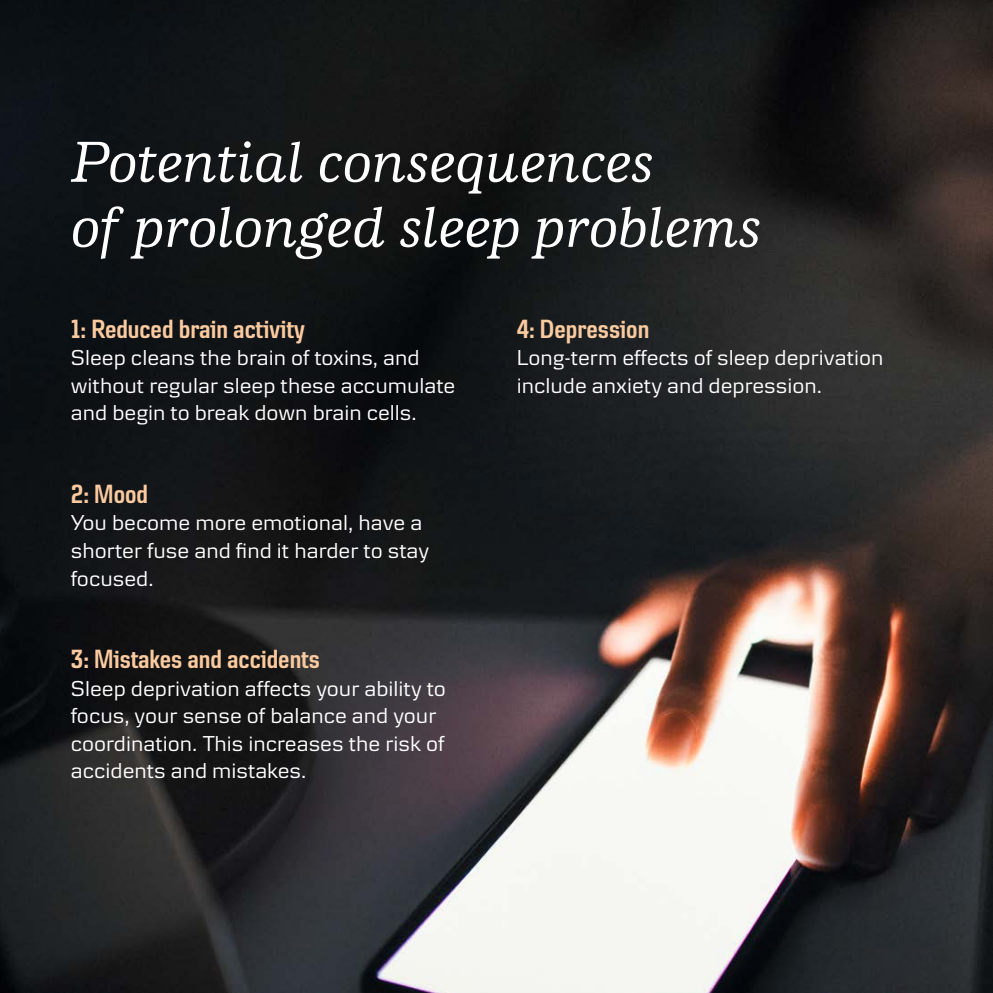
<style>
.page{position:relative;width:993px;height:993px;background:#fff}
.page>*{position:absolute;margin:0;border:0;box-sizing:border-box;transform-origin:0 0}
.t1{font:italic 500 60px/65px "Danske Human";color:#fff}
.t2{font:600 condensed 27.5px "Danske";color:#fbca9f}
.t3{font:22.5px/27.5px "Danske Textv 2";color:#fff}
</style>
<div class="page">
<img style="left:0;top:0;width:992px;height:992px">
<h1 class="t1" style="left:71px;top:130px;width:691px">Potential consequences<br>of prolonged sleep problems</h1>
<p class="t2" style="left:71px;top:313px;width:235px">1: Reduced brain activity</p>
<p class="t3" style="left:71px;top:343px;width:386px">Sleep cleans the brain of toxins, and without regular sleep these accumulate and begin to break down brain cells.</p>
<p class="t2" style="left:71px;top:478px;width:79px">2: Mood</p>
<p class="t3" style="left:71px;top:508px;width:359px">You become more emotional, have a shorter fuse and find it harder to stay focused.</p>
<p class="t2" style="left:71px;top:643px;width:250px">3: Mistakes and accidents</p>
<p class="t3" style="left:71px;top:673px;width:376px">Sleep deprivation affects your ability to focus, your sense of balance and your coordination. This increases the risk of accidents and mistakes.</p>
<p class="t2" style="left:516px;top:313px;width:134px">4: Depression</p>
<p class="t3" style="left:516px;top:343px;width:368px">Long-term effects of sleep deprivation include anxiety and depression.</p>
</div>
